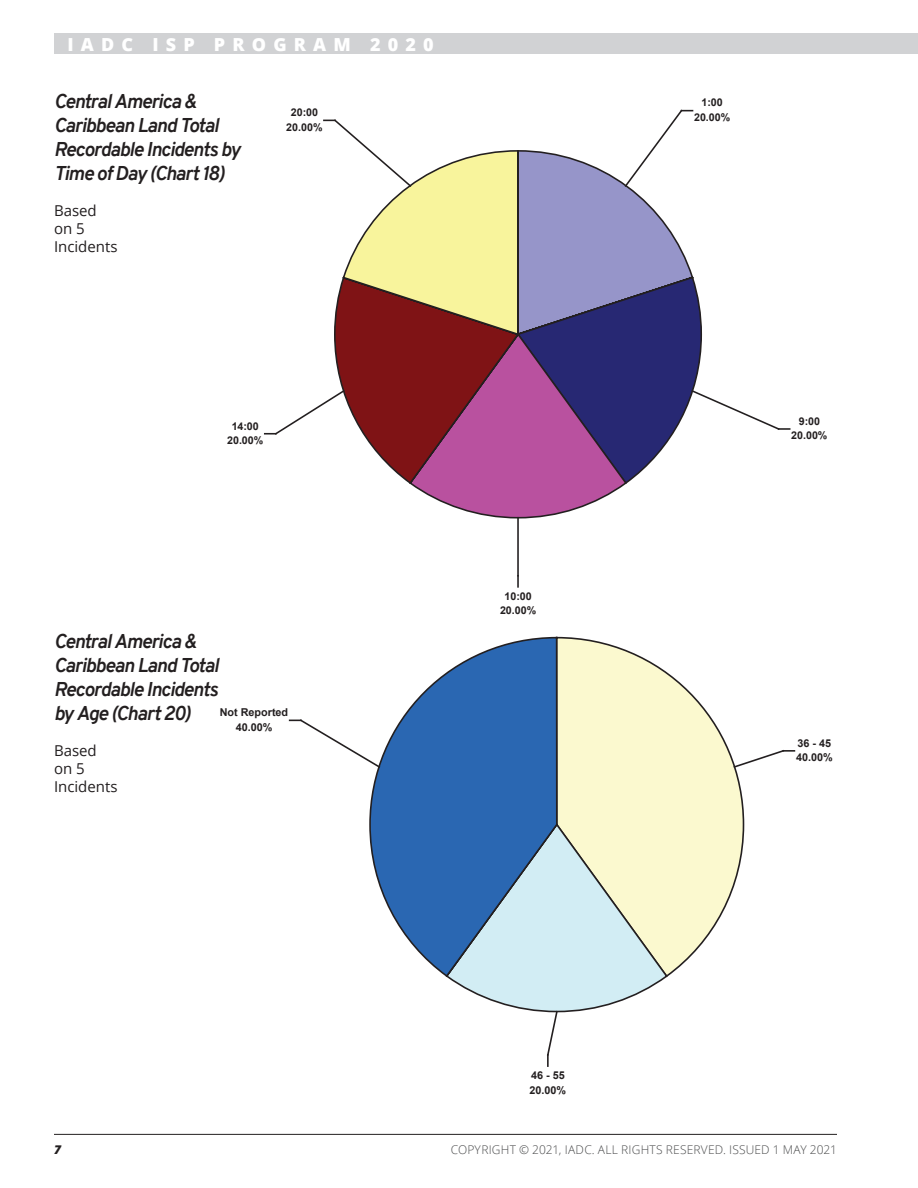
<style>
.page{position:relative;width:918px;height:1188px;background:#fff}
.page>*{position:absolute;margin:0;border:0;box-sizing:border-box;transform-origin:0 0}
.t1{font:italic 700 19.5px/24px "Overpass";letter-spacing:-.045em;color:#231f20}
.t2{font:800 18px "Open Sans";letter-spacing:.4em;color:#fff}
.t3{font:15px/18px "Open Sans";color:#231f20}
.t4{font:300 12px "Open Sans";letter-spacing:.015em;color:#4b4c4d}
.t5{font:italic 800 12px "Open Sans";color:#231f20}
.t6{font:700 10.8px/14.7px "Arial";color:#231f20}
.t7{font:700 10.65px/14.4px "Arial";color:#231f20;text-align:center}
</style>
<div class="page">
<div style="left:54px;top:34px;width:864px;height:20px;background:#d1d2d4"></div>
<hr style="left:54px;top:1134px;width:783px;height:1px;background:#231f20">
<svg style="left:517px;top:576px;width:2px;height:11px"></svg>
<hr style="left:517px;top:518px;width:2px;height:58px;background:#231f20">
<svg style="left:265px;top:109px;width:525px;height:410px"></svg>
<svg style="left:559px;top:636px;width:186px;height:340px"></svg>
<svg style="left:369px;top:636px;width:190px;height:339px"></svg>
<svg style="left:732px;top:749px;width:62px;height:20px"></svg>
<svg style="left:444px;top:822px;width:225px;height:244px"></svg>
<svg style="left:290px;top:718px;width:91px;height:51px"></svg>
<p class="t2" style="left:68px;top:31px;width:368px">IADC ISP PROGRAM 2020</p>
<p class="t1" style="left:54px;top:89px;width:188px">Central America &amp;<br>Caribbean Land Total<br>Recordable Incidents by<br>Time of Day (Chart 18)</p>
<p class="t3" style="left:54px;top:201px;width:65px">Based on 5<br>Incidents</p>
<p class="t7" style="left:286px;top:105px;width:38px">20:00<br>20.00%</p>
<p class="t7" style="left:694px;top:96px;width:38px">1:00<br>20.00%</p>
<p class="t7" style="left:227px;top:419px;width:38px">14:00<br>20.00%</p>
<p class="t1" style="left:54px;top:629px;width:166px">Central America &amp;<br>Caribbean Land Total<br>Recordable Incidents by Age (Chart 20)</p>
<p class="t3" style="left:54px;top:741px;width:65px">Based on 5<br>Incidents</p>
<p class="t6" style="left:220px;top:705px;width:70px;text-align:center">Not Reported<br>40.00%</p>
<p class="t7" style="left:500px;top:589px;width:38px">10:00<br>20.00%</p>
<p class="t7" style="left:791px;top:414px;width:38px">9:00<br>20.00%</p>
<p class="t6" style="left:796px;top:736px;width:38px">36 - 45<br>40.00%</p>
<p class="t6" style="left:530px;top:1068px;width:38px">46 - 55<br>20.00%</p>
<p class="t5" style="left:54px;top:1141px;width:8px">7</p>
<p class="t4" style="left:451px;top:1142px;width:388px">COPYRIGHT © 2021, IADC. ALL RIGHTS RESERVED. ISSUED 1 MAY 2021</p>
</div>
